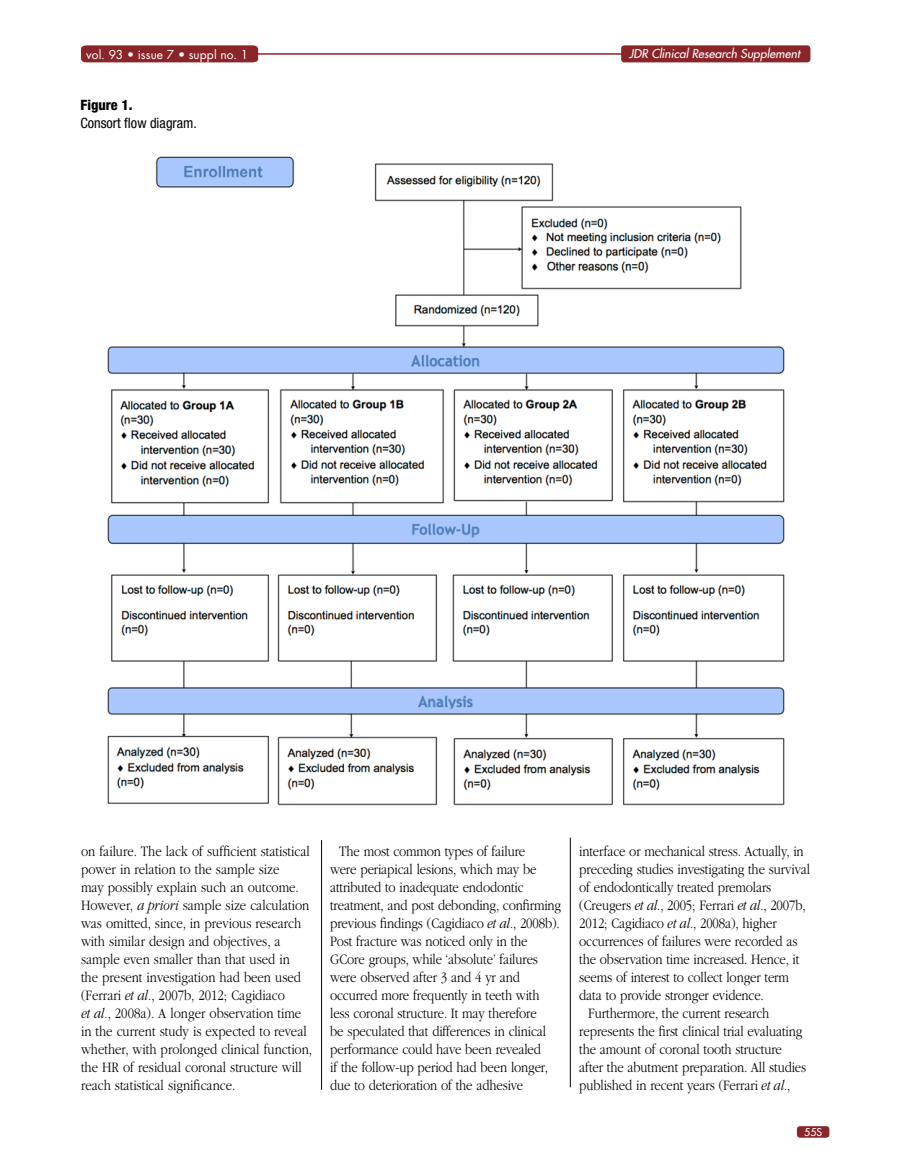
<style>
.page{position:relative;width:905px;height:1175px;background:#fff}
.page>*{position:absolute;margin:0;border:0;box-sizing:border-box;transform-origin:0 0}
.t1{font:300 15px/18px "ITC Garamond Std";letter-spacing:-.01em;color:#000;scale:.85 1}
.t2{font:condensed 14.25px "Helvetica Neue LT Std";color:#000}
.t3{font:800 condensed 14.25px "Helvetica Neue LT Std";color:#000}
.t4{font:italic 500 12px "Futura Std";letter-spacing:.005em;color:#fff}
.t5{font:12px "Futura Std";letter-spacing:.005em;color:#fff}
.t6{font:500 10.5px "Futura Std";color:#fff}
.s1{font-style:italic}
</style>
<div class="page">
<div style="left:796px;top:1126px;width:33px;height:11px;background:#8a2529;border-radius:3px"></div>
<hr style="left:86px;top:53px;width:720px;height:2px;background:#8a2529">
<div style="left:81px;top:45px;width:177px;height:17px;background:#8a2529"></div>
<div style="left:621px;top:45px;width:189px;height:17px;background:#8a2529;border-radius:3px"></div>
<img style="left:107px;top:156px;width:678px;height:650px">
<hr style="left:321px;top:840px;width:1px;height:249px;background:#000">
<hr style="left:570px;top:837px;width:1px;height:250px;background:#000">
<p class="t5" style="left:86px;top:47px;width:163px">vol. 93 • issue 7 • suppl no. 1</p>
<p class="t4" style="left:629px;top:47px;width:172px">JDR Clinical Research Supplement</p>
<p class="t3" style="left:80px;top:96px;width:54px">Figure 1.</p>
<p class="t2" style="left:80px;top:115px;width:118px">Consort flow diagram.</p>
<p class="t1" style="left:81px;top:842px;width:273px">on failure. The lack of sufficient statistical power in relation to the sample size<br>may possibly explain such an outcome.<br>However, <span class="s1">a priori</span> sample size calculation was omitted, since, in previous research with similar design and objectives, a sample even smaller than that used in<br>the present investigation had been used (Ferrari <span class="s1">et al.</span>, 2007b, 2012; Cagidiaco<br><span class="s1">et al.</span>, 2008a). A longer observation time in the current study is expected to reveal whether, with prolonged clinical function, the HR of residual coronal structure will reach statistical significance.</p>
<p class="t1" style="left:330px;top:842px;width:273px;text-indent:9px">The most common types of failure<br>were periapical lesions, which may be attributed to inadequate endodontic treatment, and post debonding, confirming previous findings (Cagidiaco <span class="s1">et al.</span>, 2008b).<br>Post fracture was noticed only in the GCore groups, while ‘absolute’ failures were observed after 3 and 4 yr and occurred more frequently in teeth with less coronal structure. It may therefore<br>be speculated that differences in clinical performance could have been revealed<br>if the follow-up period had been longer, due to deterioration of the adhesive</p>
<p class="t1" style="left:579px;top:842px;width:265px">interface or mechanical stress. Actually, in</p>
<p class="t1" style="left:579px;top:860px;width:273px">preceding studies investigating the survival</p>
<p class="t1" style="left:579px;top:878px;width:227px">of endodontically treated premolars</p>
<p class="t1" style="left:579px;top:896px;width:268px">(Creugers <span class="s1">et al.</span>, 2005; Ferrari <span class="s1">et al.</span>, 2007b,</p>
<p class="t1" style="left:579px;top:914px;width:234px">2012; Cagidiaco <span class="s1">et al.</span>, 2008a), higher</p>
<p class="t1" style="left:579px;top:932px;width:258px">occurrences of failures were recorded as</p>
<p class="t1" style="left:579px;top:950px;width:260px">the observation time increased. Hence, it</p>
<p class="t1" style="left:579px;top:968px;width:248px">seems of interest to collect longer term</p>
<p class="t1" style="left:579px;top:986px;width:219px">data to provide stronger evidence.</p>
<p class="t1" style="left:588px;top:1004px;width:214px">Furthermore, the current research</p>
<p class="t1" style="left:579px;top:1022px;width:264px">represents the first clinical trial evaluating</p>
<p class="t1" style="left:579px;top:1040px;width:240px">the amount of coronal tooth structure</p>
<p class="t1" style="left:579px;top:1058px;width:268px">after the abutment preparation. All studies</p>
<p class="t1" style="left:579px;top:1076px;width:250px">published in recent years (Ferrari <span class="s1">et al.</span>,</p>
<p class="t6" style="left:804px;top:1125px;width:19px">55S</p>
</div>
